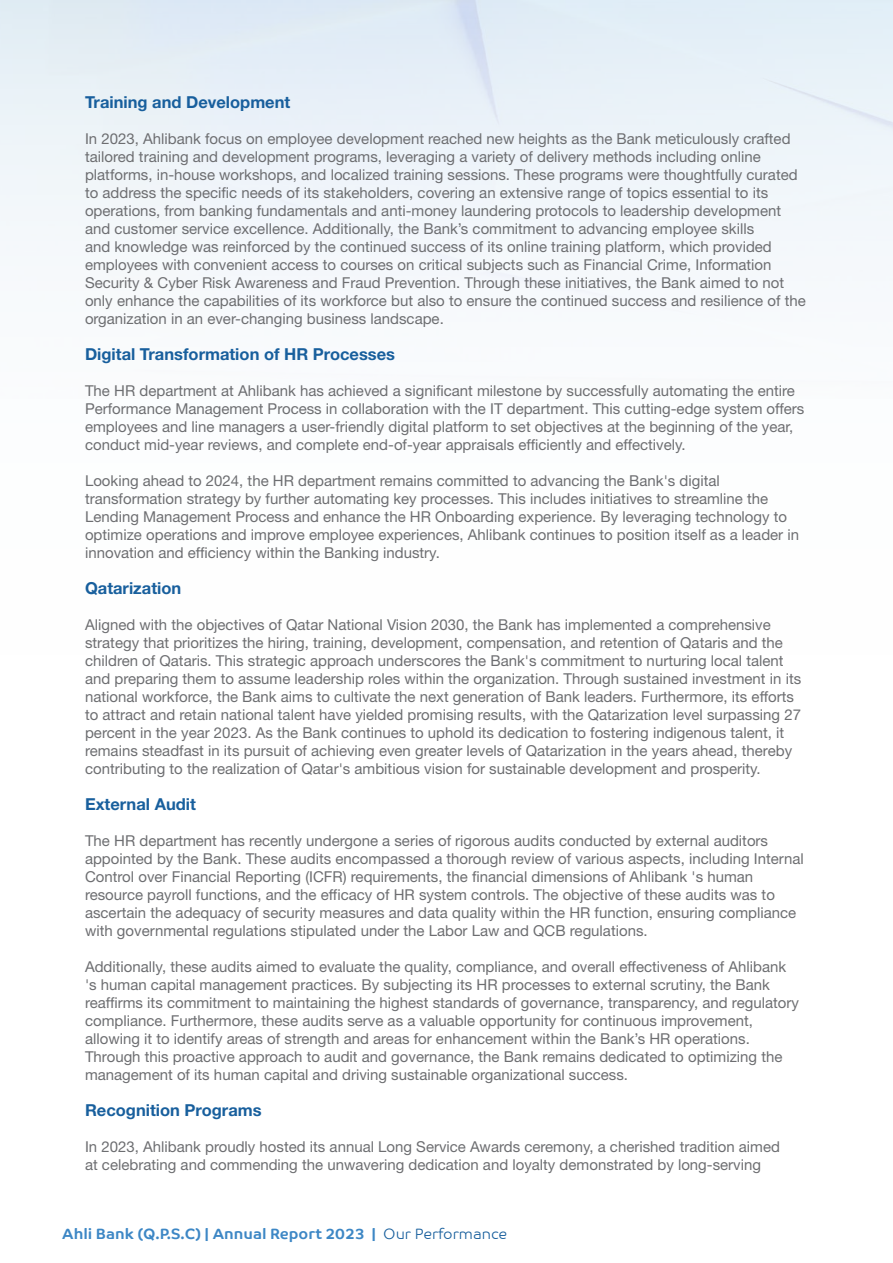
<style>
.page{position:relative;width:893px;height:1263px;background:#fff}
.page>*{position:absolute;margin:0;border:0;box-sizing:border-box;transform-origin:0 0}
.t1{font:700 16.5px "Helvetica Neue LT Arabic";color:#185f9d}
.t2{font:15px/18px "Helvetica Neue LT Arabic";color:#6d6e71}
.t3{font:700 15px "Co Text Arabic";color:#3d87c5}
.s1{font-weight:300;color:#185f9d}
</style>
<div class="page">
<div style="left:0;top:0;width:893px;height:1170px;background:linear-gradient(to bottom,#edf3f9,#fff)"></div>
<p class="t1" style="left:85px;top:93px;width:207px">Training and Development</p>
<p class="t2" style="left:85px;top:130px;width:722px">In 2023, Ahlibank focus on employee development reached new heights as the Bank meticulously crafted tailored training and development programs, leveraging a variety of delivery methods including online platforms, in-house workshops, and localized training sessions. These programs were thoughtfully curated to address the specific needs of its stakeholders, covering an extensive range of topics essential to its operations, from banking fundamentals and anti-money laundering protocols to leadership development and customer service excellence. Additionally, the Bank’s commitment to advancing employee skills<br>and knowledge was reinforced by the continued success of its online training platform, which provided employees with convenient access to courses on critical subjects such as Financial Crime, Information Security &amp; Cyber Risk Awareness and Fraud Prevention. Through these initiatives, the Bank aimed to not only enhance the capabilities of its workforce but also to ensure the continued success and resilience of the organization in an ever-changing business landscape.</p>
<p class="t1" style="left:85px;top:345px;width:312px">Digital Transformation of HR Processes</p>
<p class="t2" style="left:85px;top:382px;width:721px">The HR department at Ahlibank has achieved a significant milestone by successfully automating the entire Performance Management Process in collaboration with the IT department. This cutting-edge system offers employees and line managers a user-friendly digital platform to set objectives at the beginning of the year, conduct mid-year reviews, and complete end-of-year appraisals efficiently and effectively.</p>
<p class="t2" style="left:85px;top:472px;width:716px">Looking ahead to 2024, the HR department remains committed to advancing the Bank's digital transformation strategy by further automating key processes. This includes initiatives to streamline the Lending Management Process and enhance the HR Onboarding experience. By leveraging technology to optimize operations and improve employee experiences, Ahlibank continues to position itself as a leader in innovation and efficiency within the Banking industry.</p>
<p class="t1" style="left:85px;top:579px;width:98px">Qatarization</p>
<p class="t2" style="left:85px;top:616px;width:718px">Aligned with the objectives of Qatar National Vision 2030, the Bank has implemented a comprehensive strategy that prioritizes the hiring, training, development, compensation, and retention of Qataris and the children of Qataris. This strategic approach underscores the Bank's commitment to nurturing local talent and preparing them to assume leadership roles within the organization. Through sustained investment in its national workforce, the Bank aims to cultivate the next generation of Bank leaders. Furthermore, its efforts to attract and retain national talent have yielded promising results, with the Qatarization level surpassing 27 percent in the year 2023. As the Bank continues to uphold its dedication to fostering indigenous talent, it remains steadfast in its pursuit of achieving even greater levels of Qatarization in the years ahead, thereby contributing to the realization of Qatar's ambitious vision for sustainable development and prosperity.</p>
<p class="t1" style="left:85px;top:795px;width:112px">External Audit</p>
<p class="t2" style="left:85px;top:832px;width:720px">The HR department has recently undergone a series of rigorous audits conducted by external auditors appointed by the Bank. These audits encompassed a thorough review of various aspects, including Internal Control over Financial Reporting (ICFR) requirements, the financial dimensions of Ahlibank 's human resource payroll functions, and the efficacy of HR system controls. The objective of these audits was to ascertain the adequacy of security measures and data quality within the HR function, ensuring compliance with governmental regulations stipulated under the Labor Law and QCB regulations.</p>
<p class="t2" style="left:85px;top:958px;width:715px">Additionally, these audits aimed to evaluate the quality, compliance, and overall effectiveness of Ahlibank 's human capital management practices. By subjecting its HR processes to external scrutiny, the Bank reaffirms its commitment to maintaining the highest standards of governance, transparency, and regulatory compliance. Furthermore, these audits serve as a valuable opportunity for continuous improvement, allowing it to identify areas of strength and areas for enhancement within the Bank’s HR operations.<br>Through this proactive approach to audit and governance, the Bank remains dedicated to optimizing the management of its human capital and driving sustainable organizational success.</p>
<p class="t1" style="left:85px;top:1101px;width:178px">Recognition Programs</p>
<p class="t2" style="left:85px;top:1138px;width:696px">In 2023, Ahlibank proudly hosted its annual Long Service Awards ceremony, a cherished tradition aimed at celebrating and commending the unwavering dedication and loyalty demonstrated by long-serving</p>
<p class="t3" style="left:62px;top:1225px;width:447px">Ahli Bank (Q.P.S.C) | Annual Report 2023 | <span class="s1">Our Performance</span></p>
</div>
